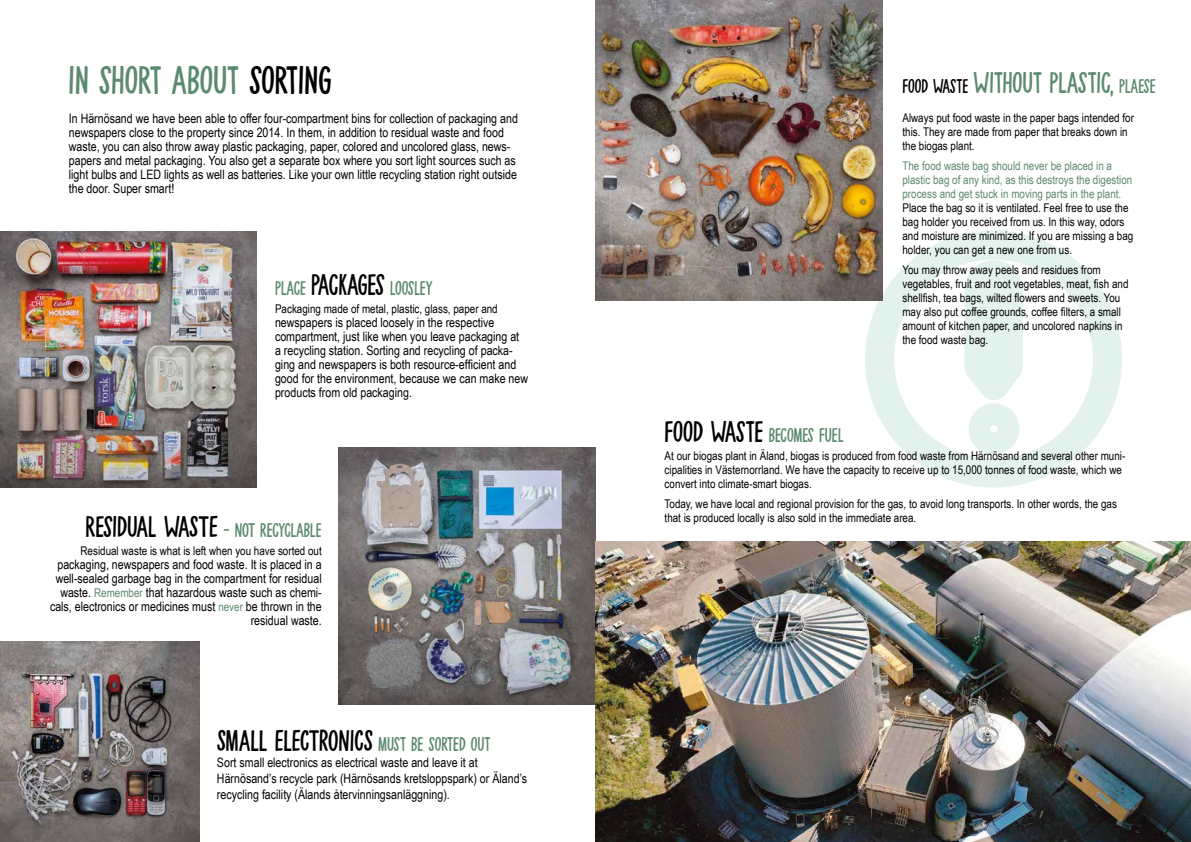
<style>
.page{position:relative;width:1191px;height:842px;background:#fff}
.page>*{position:absolute;margin:0;border:0;box-sizing:border-box;transform-origin:0 0}
.t1{font:40px "Mulhouse DEMO";color:#5b8a6e}
.t2{font:30px "Mulhouse DEMO";color:#000}
.t3{font:30px "Mulhouse DEMO";color:#5b8a6e}
.t4{font:20px "Mulhouse DEMO";color:#5b8a6e}
.t5{font:13px/14px "Arial Narrow";color:#000}
.t6{font:12px/14px "Arial Narrow";color:#000}
.t7{font:12px/14px "Arial Narrow";color:#5b8a6e}
.s1{color:#000}
.s2{font-size:30px;color:#000}
.s3{font-size:12px;color:#5b8a6e}
.s4{font-size:20px;color:#5b8a6e}
.s5{font-size:20px;color:#000}
.s6{font-size:20px}
</style>
<div class="page">
<div style="left:865px;top:230px;width:257px;height:258px;border:29px solid #4eaf8f;border-radius:50%"></div>
<svg style="left:938px;top:246px;width:111px;height:177px"></svg>
<div style="left:968px;top:403px;width:51px;height:51px;border:29px solid #4eaf8f;border-radius:50%"></div>
<img style="left:0;top:231px;width:257px;height:257px">
<img style="left:339px;top:448px;width:256px;height:256px">
<img style="left:0;top:642px;width:200px;height:200px">
<img style="left:595px;top:0;width:287px;height:300px">
<img style="left:595px;top:541px;width:596px;height:301px">
<h1 class="t1" style="left:68px;top:58px;width:265px">IN SHORT ABOUT <span class="s1">SORTING</span></h1>
<p class="t5" style="left:69px;top:111px;width:451px">In Härnösand we have been able to offer four-compartment bins for collection of packaging and newspapers close to the property since 2014. In them, in addition to residual waste and food waste, you can also throw away plastic packaging, paper, colored and uncolored glass, news&shy;papers and metal packaging. You also get a separate box where you sort light sources such as light bulbs and LED lights as well as batteries. Like your own little recycling station right outside the door. Super smart!</p>
<h3 class="t4" style="left:275px;top:277px;width:159px">PLACE <span class="s2">PACKAGES</span> LOOSLEY</h3>
<p class="t6" style="left:275px;top:301px;width:224px">Packaging made of metal, plastic, glass, paper and</p>
<p class="t5" style="left:275px;top:315px;width:255px">newspapers is placed loosely in the respective compartment, just like when you leave packaging at a recycling station. Sorting and recycling of packa&shy;ging and newspapers is both resource-efficient and good for the environment, because we can make new products from old packaging.</p>
<h3 class="t4" style="left:85px;top:519px;width:238px"><span class="s2">RESIDUAL WASTE</span> - NOT RECYCLABLE</h3>
<p class="t6" style="left:80px;top:543px;width:243px">Residual waste is what is left when you have sorted out</p>
<p class="t5" style="left:50px;top:556px;width:273px;text-align:right">packaging, newspapers and food waste. It is placed in a well-sealed garbage bag in the compartment for residual waste. <span class="s3">Remember</span> that hazardous waste such as chemi&shy;cals, electronics or medicines must <span class="s3">never</span> be thrown in the residual waste.</p>
<h2 class="t2" style="left:217px;top:724px;width:275px">SMALL ELECTRONICS <span class="s4">MUST BE SORTED OUT</span></h2>
<p class="t5" style="left:217px;top:754px;width:312px;line-height:16px">Sort small electronics as electrical waste and leave it at<br>Härnösand’s recycle park (Härnösands kretsloppspark) or Äland’s recycling facility (Älands återvinningsanläggning).</p>
<h2 class="t3" style="left:902px;top:66px;width:255px"><span class="s5">FOOD WASTE</span> WITHOUT PLASTIC, <span class="s6">PLAESE</span></h2>
<p class="t6" style="left:902px;top:110px;width:233px">Always put food waste in the paper bags intended for this. They are made from paper that breaks down in the biogas plant.</p>
<p class="t7" style="left:902px;top:158px;width:231px">The food waste bag should never be placed in a plastic bag of any kind, as this destroys the digestion process and get stuck in moving parts in the plant.</p>
<p class="t6" style="left:902px;top:200px;width:232px">Place the bag so it is ventilated. Feel free to use the bag holder you received from us. In this way, odors and moisture are minimized. If you are missing a bag holder, you can get a new one from us.</p>
<p class="t6" style="left:902px;top:262px;width:227px">You may throw away peels and residues from vegetables, fruit and root vegetables, meat, fish and shellfish, tea bags, wilted flowers and sweets. You may also put coffee grounds, coffee filters, a small amount of kitchen paper, and uncolored napkins in the food waste bag.</p>
<h3 class="t4" style="left:664px;top:424px;width:180px"><span class="s2">FOOD WASTE</span> BECOMES FUEL</h3>
<p class="t6" style="left:664px;top:448px;width:462px">At our biogas plant in Äland, biogas is produced from food waste from Härnösand and several other muni&shy;cipalities in Västernorrland. We have the capacity to receive up to 15,000 tonnes of food waste, which we convert into climate-smart biogas.</p>
<p class="t6" style="left:664px;top:496px;width:454px">Today, we have local and regional provision for the gas, to avoid long transports. In other words, the gas that is produced locally is also sold in the immediate area.</p>
</div>
